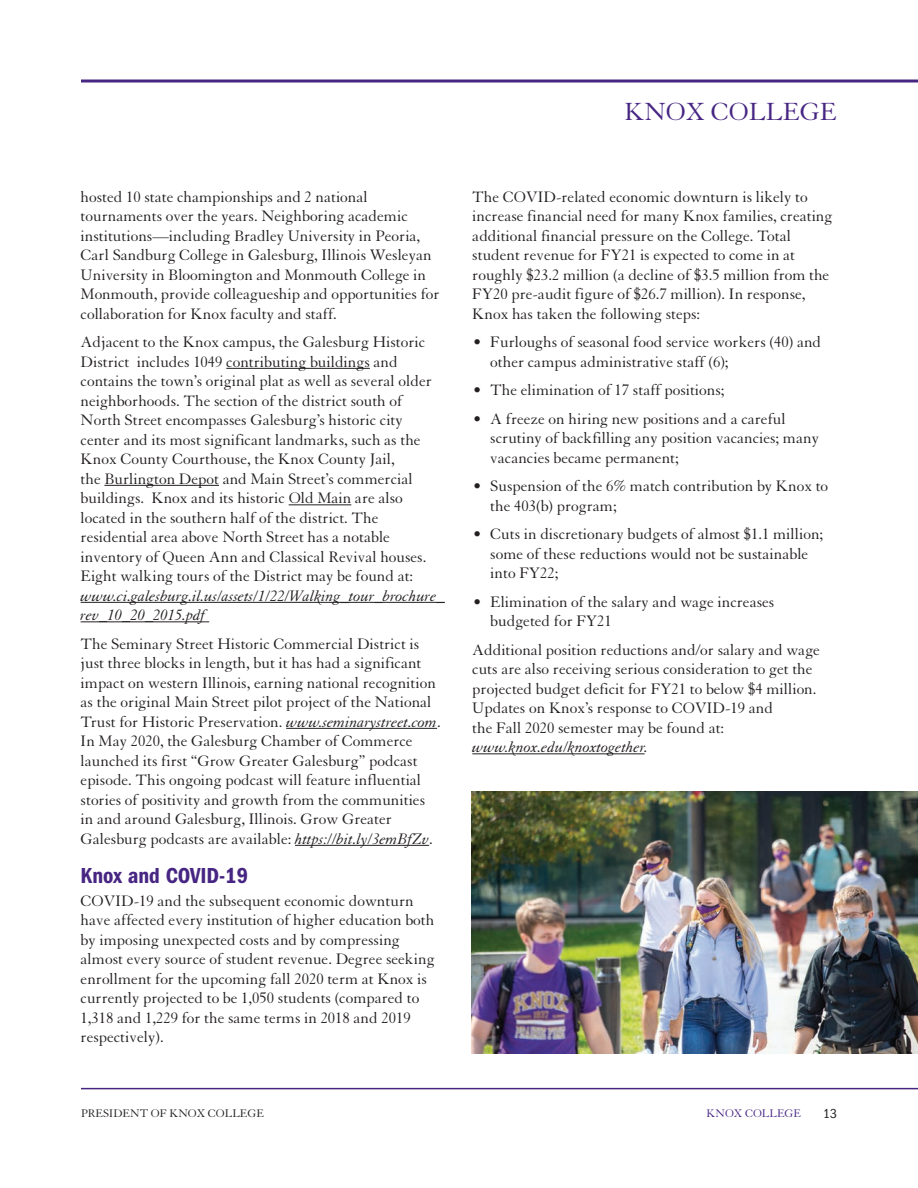
<style>
.page{position:relative;width:918px;height:1188px;background:#fff}
.page>*{position:absolute;margin:0;border:0;box-sizing:border-box;transform-origin:0 0}
.t1{font:27px "Granjon";color:#472683}
.t2{font:600 condensed 22.5px "Franklin Gothic";color:#472683}
.t3{font:16.5px/19.5px "Granjon";color:#231f20}
.t4{font:italic 16.5px/19.5px "Granjon";color:#231f20}
.t5{font:condensed 13.5px "Franklin Gothic";color:#231f20}
.t6{font:12px "Granjon";color:#231f20}
.t7{font:12px "Granjon";color:#472683}
.s1{font-style:italic}
</style>
<div class="page">
<hr style="left:226px;top:368px;width:144px;height:1px;background:#231f20">
<hr style="left:104px;top:485px;width:115px;height:1px;background:#231f20">
<hr style="left:289px;top:504px;width:62px;height:1px;background:#231f20">
<hr style="left:81px;top:602px;width:364px;height:1px;background:#231f20">
<hr style="left:81px;top:621px;width:125px;height:1px;background:#231f20">
<hr style="left:286px;top:728px;width:151px;height:1px;background:#231f20">
<hr style="left:295px;top:845px;width:134px;height:1px;background:#231f20">
<hr style="left:472px;top:753px;width:173px;height:1px;background:#231f20">
<hr style="left:81px;top:1088px;width:837px;height:1px;background:#472683">
<hr style="left:81px;top:80px;width:837px;height:2px;background:#472683">
<img style="left:471px;top:791px;width:447px;height:263px">
<h1 class="t1" style="left:624px;top:102px;width:214px">KNOX COLLEGE</h1>
<p class="t3" style="left:81px;top:188px;width:360px">hosted 10 state championships and 2 national tournaments over the years. Neighboring academic institutions—including Bradley University in Peoria, Carl Sandburg College in Galesburg, Illinois Wesleyan University in Bloomington and Monmouth College in Monmouth, provide colleagueship and opportunities for collaboration for Knox faculty and staff.</p>
<p class="t3" style="left:81px;top:334px;width:353px">Adjacent to the Knox campus, the Galesburg Historic District includes 1049 contributing buildings and contains the town’s original plat as well as several older neighborhoods. The section of the district south of North Street encompasses Galesburg’s historic city center and its most significant landmarks, such as the Knox County Courthouse, the Knox County Jail,<br>the Burlington Depot and Main Street’s commercial buildings. Knox and its historic Old Main are also located in the southern half of the district. The residential area above North Street has a notable inventory of Queen Ann and Classical Revival houses.<br>Eight walking tours of the District may be found at:</p>
<p class="t4" style="left:81px;top:587px;width:366px">www.ci.galesburg.il.us/assets/1/22/Walking_tour_brochure_ rev_10_20_2015.pdf</p>
<p class="t3" style="left:81px;top:635px;width:362px">The Seminary Street Historic Commercial District is just three blocks in length, but it has had a significant impact on western Illinois, earning national recognition as the original Main Street pilot project of the National Trust for Historic Preservation. <span class="s1">www.seminarystreet.com</span>.<br>In May 2020, the Galesburg Chamber of Commerce launched its first “Grow Greater Galesburg” podcast episode. This ongoing podcast will feature influential stories of positivity and growth from the communities in and around Galesburg, Illinois. Grow Greater Galesburg podcasts are available: <span class="s1">https://bit.ly/3emBfZv</span>.</p>
<h2 class="t2" style="left:81px;top:868px;width:169px">Knox and COVID-19</h2>
<p class="t3" style="left:81px;top:892px;width:355px">COVID-19 and the subsequent economic downturn have affected every institution of higher education both by imposing unexpected costs and by compressing almost every source of student revenue. Degree seeking enrollment for the upcoming fall 2020 term at Knox is currently projected to be 1,050 students (compared to 1,318 and 1,229 for the same terms in 2018 and 2019 respectively).</p>
<p class="t3" style="left:472px;top:188px;width:362px">The COVID-related economic downturn is likely to increase financial need for many Knox families, creating additional financial pressure on the College. Total student revenue for FY21 is expected to come in at roughly $23.2 million (a decline of $3.5 million from the FY20 pre-audit figure of $26.7 million). In response, Knox has taken the following steps:</p>
<p class="t3" style="left:490px;top:334px;width:332px;text-indent:-17px">• Furloughs of seasonal food service workers (40) and other campus administrative staff (6);</p>
<p class="t3" style="left:473px;top:382px;width:253px">• The elimination of 17 staff positions;</p>
<p class="t3" style="left:490px;top:410px;width:330px;text-indent:-17px">• A freeze on hiring new positions and a careful scrutiny of backfilling any position vacancies; many vacancies became permanent;</p>
<p class="t3" style="left:490px;top:478px;width:339px;text-indent:-17px">• Suspension of the 6% match contribution by Knox to the 403(b) program;</p>
<p class="t3" style="left:490px;top:526px;width:334px;text-indent:-17px">• Cuts in discretionary budgets of almost $1.1 million; some of these reductions would not be sustainable into FY22;</p>
<p class="t3" style="left:490px;top:593px;width:286px;text-indent:-17px">• Elimination of the salary and wage increases budgeted for FY21</p>
<p class="t3" style="left:472px;top:641px;width:349px">Additional position reductions and/or salary and wage cuts are also receiving serious consideration to get the projected budget deficit for FY21 to below $4 million.<br>Updates on Knox’s response to COVID-19 and<br>the Fall 2020 semester may be found at:</p>
<p class="t4" style="left:472px;top:739px;width:177px">www.knox.edu/knoxtogether.</p>
<p class="t6" style="left:81px;top:1109px;width:184px">PRESIDENT OF KNOX COLLEGE</p>
<p class="t7" style="left:707px;top:1109px;width:96px">KNOX COLLEGE</p>
<p class="t5" style="left:823px;top:1109px;width:15px">13</p>
</div>
